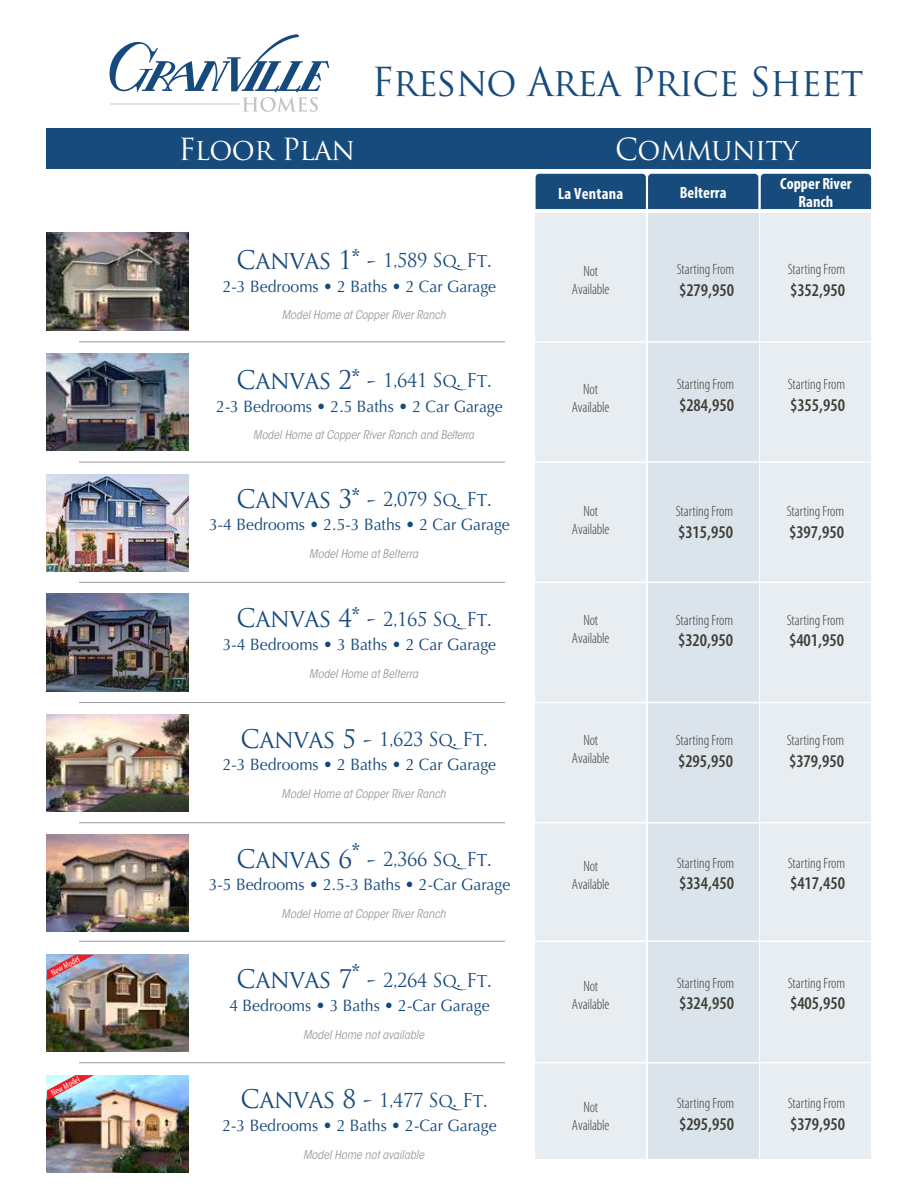
<style>
.page{position:relative;width:918px;height:1188px;background:#fff}
.page>*{position:absolute;margin:0;border:0;box-sizing:border-box;transform-origin:0 0}
.t1{font:39px "Trajan Pro";letter-spacing:-.02em;color:#174b7c;scale:.96 1}
.t2{font:29.7px "Trajan Pro";letter-spacing:-.02em;color:#fff;scale:.96 1}
.t3{font:18.75px "Trajan Pro";letter-spacing:-.02em;color:#174a7c;scale:.96 1}
.t4{font:600 condensed 18px "Myriad Pro";color:#403e37}
.t5{font:16.5px "Optima LT Std";color:#174a7c;scale:.96 1}
.t6{font:700 condensed 16.2px "Myriad Pro";letter-spacing:.005em;color:#fff}
.t7{font:300 condensed 15px/18px "Myriad Pro";letter-spacing:-.01em;color:#403e37;text-align:center}
.t8{font:italic condensed 12px "ITC Avant Garde Std";color:#9d9c9c}
.t9{font:condensed 9px "Myriad Pro";color:#fff}
.s1{font-size:25.05px}
</style>
<div class="page">
<svg style="left:109px;top:34px;width:220px;height:78px"></svg>
<hr style="left:110px;top:104px;width:129px;height:1px;background:#c6c4c3">
<div style="left:47px;top:128px;width:824px;height:41px;background:#174b7c"></div>
<div style="left:648px;top:214px;width:110px;height:945px;background:#dce4eb"></div>
<div style="left:761px;top:214px;width:110px;height:945px;background:#e8edf2"></div>
<div style="left:536px;top:213px;width:109px;height:946px;background:#e8edf2"></div>
<div style="left:536px;top:174px;width:335px;height:35px;background:#174b7c"></div>
<hr style="left:79px;top:342px;width:426px;height:1px;background:#9d9c9c">
<hr style="left:535px;top:341px;width:336px;height:2px;background:#fff">
<hr style="left:535px;top:461px;width:336px;height:2px;background:#fff">
<hr style="left:79px;top:462px;width:426px;height:1px;background:#9d9c9c">
<hr style="left:535px;top:702px;width:336px;height:1px;background:#fff">
<hr style="left:79px;top:702px;width:426px;height:1px;background:#9d9c9c">
<hr style="left:535px;top:582px;width:336px;height:1px;background:#fff">
<hr style="left:79px;top:822px;width:426px;height:1px;background:#9d9c9c">
<hr style="left:79px;top:582px;width:426px;height:1px;background:#9d9c9c">
<hr style="left:535px;top:822px;width:336px;height:2px;background:#fff">
<hr style="left:79px;top:941px;width:426px;height:1px;background:#9d9c9c">
<hr style="left:535px;top:940px;width:336px;height:2px;background:#fff">
<hr style="left:79px;top:1062px;width:426px;height:1px;background:#9d9c9c">
<hr style="left:535px;top:1062px;width:336px;height:2px;background:#fff">
<img style="left:47px;top:353px;width:141px;height:97px">
<img style="left:47px;top:233px;width:141px;height:97px">
<img style="left:47px;top:474px;width:141px;height:97px">
<img style="left:47px;top:594px;width:141px;height:97px">
<img style="left:47px;top:714px;width:141px;height:97px">
<img style="left:47px;top:834px;width:141px;height:98px">
<img style="left:47px;top:955px;width:141px;height:97px">
<svg style="left:47px;top:955px;width:47px;height:25px"></svg>
<img style="left:47px;top:1075px;width:141px;height:97px">
<svg style="left:47px;top:1075px;width:47px;height:26px"></svg>
<p class="t9" style="left:49px;top:968px;width:33px;rotate:-28deg">New Model</p>
<p class="t9" style="left:49px;top:1089px;width:33px;rotate:-28deg">New Model</p>
<h1 class="t1" style="left:372px;top:57px;width:514px">Fresno Area Price Sheet</h1>
<h2 class="t2" style="left:179px;top:130px;width:185px">Floor Plan</h2>
<h2 class="t2" style="left:615px;top:130px;width:193px">Community</h2>
<p class="t6" style="left:558px;top:183px;width:67px">La Ventana</p>
<p class="t6" style="left:680px;top:183px;width:48px">Belterra</p>
<p class="t6" style="left:799px;top:191px;width:36px">Ranch</p>
<p class="t6" style="left:780px;top:173px;width:73px">Copper River</p>
<p class="t3" style="left:237px;top:248px;width:267px"><span class="s1">Canvas 1* -</span> 1,589 Sq. Ft.</p>
<p class="t8" style="left:282px;top:307px;width:166px">Model Home at Copper River Ranch</p>
<p class="t5" style="left:223px;top:277px;width:286px">2-3 Bedrooms • 2 Baths • 2 Car Garage</p>
<p class="t3" style="left:237px;top:369px;width:267px"><span class="s1">Canvas 2* -</span> 1,641 Sq. Ft.</p>
<p class="t8" style="left:253px;top:427px;width:222px">Model Home at Copper River Ranch and Belterra</p>
<p class="t5" style="left:216px;top:397px;width:300px">2-3 Bedrooms • 2.5 Baths • 2 Car Garage</p>
<p class="t7" style="left:572px;top:262px;width:39px">Not<br>Available</p>
<p class="t7" style="left:788px;top:260px;width:59px">Starting From</p>
<p class="t7" style="left:677px;top:260px;width:59px">Starting From</p>
<p class="t4" style="left:679px;top:279px;width:57px">$279,950</p>
<p class="t4" style="left:790px;top:279px;width:57px">$352,950</p>
<p class="t7" style="left:677px;top:375px;width:59px">Starting From</p>
<p class="t4" style="left:679px;top:394px;width:57px">$284,950</p>
<p class="t7" style="left:572px;top:380px;width:39px">Not<br>Available</p>
<p class="t7" style="left:788px;top:375px;width:59px">Starting From</p>
<p class="t4" style="left:790px;top:394px;width:57px">$355,950</p>
<p class="t3" style="left:237px;top:487px;width:267px"><span class="s1">Canvas 3* -</span> 2,079 Sq. Ft.</p>
<p class="t8" style="left:309px;top:546px;width:110px">Model Home at Belterra</p>
<p class="t5" style="left:209px;top:515px;width:315px">3-4 Bedrooms • 2.5-3 Baths • 2 Car Garage</p>
<p class="t7" style="left:572px;top:502px;width:39px">Not<br>Available</p>
<p class="t7" style="left:787px;top:502px;width:59px">Starting From</p>
<p class="t7" style="left:676px;top:502px;width:59px">Starting From</p>
<p class="t4" style="left:678px;top:520px;width:57px">$315,950</p>
<p class="t4" style="left:789px;top:520px;width:57px">$397,950</p>
<p class="t3" style="left:237px;top:607px;width:267px"><span class="s1">Canvas 4* -</span> 2,165 Sq. Ft.</p>
<p class="t8" style="left:309px;top:666px;width:110px">Model Home at Belterra</p>
<p class="t5" style="left:223px;top:635px;width:286px">3-4 Bedrooms • 3 Baths • 2 Car Garage</p>
<p class="t3" style="left:241px;top:727px;width:259px"><span class="s1">Canvas 5 -</span> 1,623 Sq. Ft.</p>
<p class="t8" style="left:282px;top:786px;width:166px">Model Home at Copper River Ranch</p>
<p class="t5" style="left:223px;top:755px;width:286px">2-3 Bedrooms • 2 Baths • 2 Car Garage</p>
<p class="t3" style="left:237px;top:848px;width:267px"><span class="s1">Canvas 6</span><sup>*</sup> <span class="s1">-</span> 2,366 Sq. Ft.</p>
<p class="t8" style="left:282px;top:907px;width:166px">Model Home at Copper River Ranch</p>
<p class="t5" style="left:209px;top:875px;width:316px">3-5 Bedrooms • 2.5-3 Baths • 2-Car Garage</p>
<p class="t3" style="left:237px;top:968px;width:267px"><span class="s1">Canvas 7</span><sup>*</sup> <span class="s1">-</span> 2,264 Sq. Ft.</p>
<p class="t8" style="left:303px;top:1027px;width:123px">Model Home not available</p>
<p class="t5" style="left:229px;top:996px;width:273px">4 Bedrooms • 3 Baths • 2-Car Garage</p>
<p class="t3" style="left:241px;top:1088px;width:259px"><span class="s1">Canvas 8 -</span> 1,477 Sq. Ft.</p>
<p class="t8" style="left:303px;top:1147px;width:123px">Model Home not available</p>
<p class="t5" style="left:222px;top:1116px;width:287px">2-3 Bedrooms • 2 Baths • 2-Car Garage</p>
<p class="t7" style="left:572px;top:611px;width:39px">Not<br>Available</p>
<p class="t7" style="left:787px;top:611px;width:59px">Starting From</p>
<p class="t7" style="left:676px;top:611px;width:59px">Starting From</p>
<p class="t4" style="left:678px;top:629px;width:57px">$320,950</p>
<p class="t4" style="left:789px;top:629px;width:57px">$401,950</p>
<p class="t7" style="left:572px;top:731px;width:39px">Not<br>Available</p>
<p class="t7" style="left:787px;top:731px;width:59px">Starting From</p>
<p class="t7" style="left:676px;top:731px;width:59px">Starting From</p>
<p class="t4" style="left:678px;top:750px;width:57px">$295,950</p>
<p class="t4" style="left:789px;top:750px;width:57px">$379,950</p>
<p class="t7" style="left:572px;top:857px;width:39px">Not<br>Available</p>
<p class="t7" style="left:788px;top:853px;width:59px">Starting From</p>
<p class="t7" style="left:677px;top:853px;width:59px">Starting From</p>
<p class="t4" style="left:679px;top:872px;width:57px">$334,450</p>
<p class="t4" style="left:790px;top:872px;width:57px">$417,450</p>
<p class="t7" style="left:572px;top:977px;width:39px">Not<br>Available</p>
<p class="t7" style="left:572px;top:1098px;width:39px">Not<br>Available</p>
<p class="t7" style="left:677px;top:974px;width:59px">Starting From</p>
<p class="t4" style="left:679px;top:992px;width:57px">$324,950</p>
<p class="t7" style="left:677px;top:1094px;width:59px">Starting From</p>
<p class="t4" style="left:679px;top:1113px;width:57px">$295,950</p>
<p class="t7" style="left:788px;top:974px;width:59px">Starting From</p>
<p class="t4" style="left:790px;top:992px;width:57px">$405,950</p>
<p class="t7" style="left:788px;top:1094px;width:59px">Starting From</p>
<p class="t4" style="left:790px;top:1113px;width:57px">$379,950</p>
</div>
